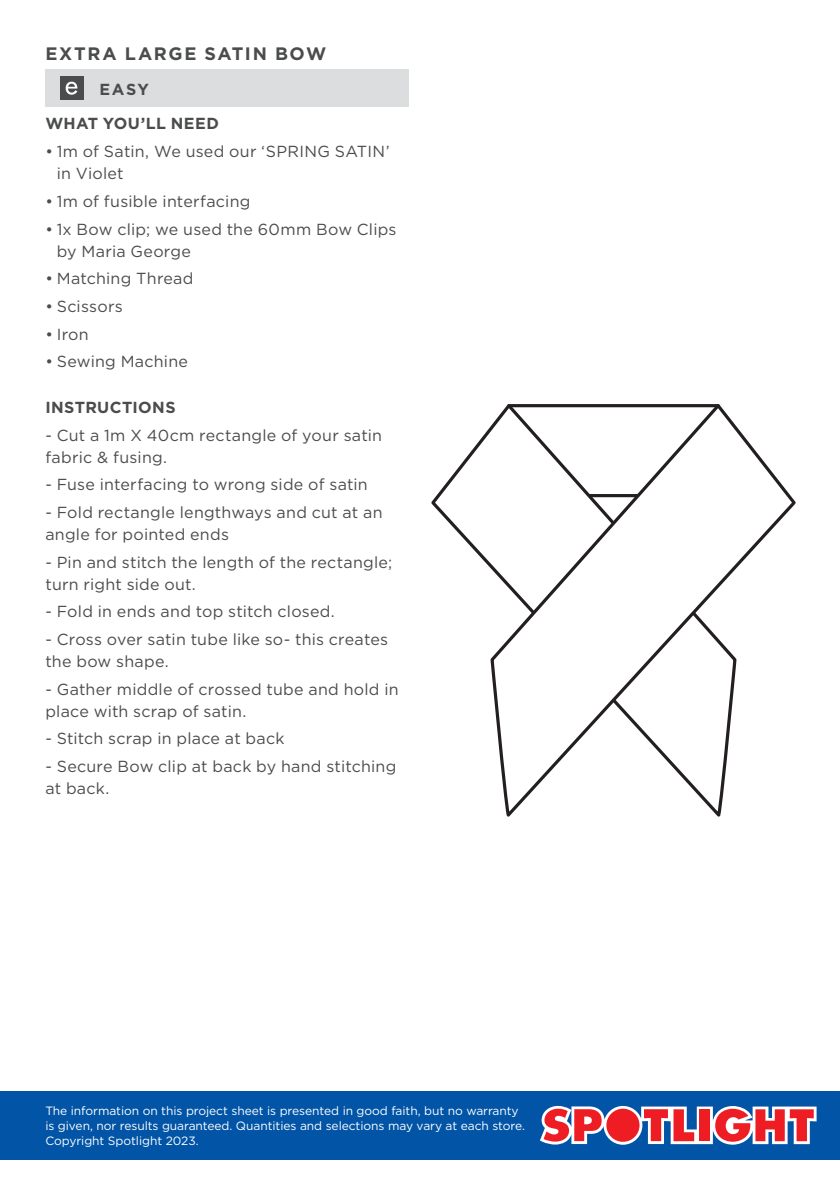
<style>
.page{position:relative;width:840px;height:1191px;background:#fff}
.page>*{position:absolute;margin:0;border:0;box-sizing:border-box;transform-origin:0 0}
.COPY{font:700 18px "Gotham";letter-spacing:.09em;color:#4b4c4d}
.COPY-2{font:16px/22px "Gotham";letter-spacing:.015em;color:#4b4c4d}
.COPY-3{font:700 16px "Gotham";letter-spacing:.025em;color:#4b4c4d}
.t1{font:12px/15px "Gotham";letter-spacing:-.005em;color:#fff}
</style>
<div class="page">
<div style="left:0;top:1090px;width:839px;height:69px;background:#0154a6"></div>
<svg style="left:540px;top:1106px;width:276px;height:38px;background:#c77183"></svg>
<div style="left:45px;top:69px;width:363px;height:38px;background:#dcdddf"></div>
<div style="left:60px;top:76px;width:23px;height:24px;background:#4b4c4d"></div>
<svg style="left:66px;top:82px;width:11px;height:13px"></svg>
<svg style="left:431px;top:430px;width:57px;height:135px"></svg>
<svg style="left:488px;top:404px;width:308px;height:413px"></svg>
<p class="COPY" style="left:45px;top:41px;width:282px">EXTRA LARGE SATIN BOW</p>
<p class="COPY-3" style="left:99px;top:78px;width:51px">EASY</p>
<p class="COPY-3" style="left:45px;top:113px;width:175px">WHAT YOU’LL NEED</p>
<p class="COPY-2" style="left:57px;top:140px;width:334px;text-indent:-11px">• 1m of Satin, We used our ‘SPRING SATIN’ in Violet</p>
<p class="COPY-2" style="left:45px;top:190px;width:206px">• 1m of fusible interfacing</p>
<p class="COPY-2" style="left:57px;top:217px;width:341px;text-indent:-11px">• 1x Bow clip; we used the 60mm Bow Clips by Maria George</p>
<p class="COPY-2" style="left:45px;top:267px;width:149px">• Matching Thread</p>
<p class="COPY-2" style="left:45px;top:295px;width:79px">• Scissors</p>
<p class="COPY-2" style="left:45px;top:322px;width:45px">• Iron</p>
<p class="COPY-2" style="left:45px;top:350px;width:144px">• Sewing Machine</p>
<p class="COPY-3" style="left:45px;top:397px;width:132px">INSTRUCTIONS</p>
<p class="COPY-2" style="left:45px;top:423px;width:338px">- Cut a 1m X 40cm rectangle of your satin fabric &amp; fusing.</p>
<p class="COPY-2" style="left:45px;top:473px;width:324px">- Fuse interfacing to wrong side of satin</p>
<p class="COPY-2" style="left:45px;top:501px;width:338px">- Fold rectangle lengthways and cut at an angle for pointed ends</p>
<p class="COPY-2" style="left:45px;top:550px;width:348px">- Pin and stitch the length of the rectangle; turn right side out.</p>
<p class="COPY-2" style="left:45px;top:600px;width:291px">- Fold in ends and top stitch closed.</p>
<p class="COPY-2" style="left:45px;top:628px;width:344px">- Cross over satin tube like so- this creates the bow shape.</p>
<p class="COPY-2" style="left:45px;top:677px;width:354px">- Gather middle of crossed tube and hold in place with scrap of satin.</p>
<p class="COPY-2" style="left:45px;top:727px;width:240px">- Stitch scrap in place at back</p>
<p class="COPY-2" style="left:45px;top:755px;width:352px">- Secure Bow clip at back by hand stitching at back.</p>
<p class="t1" style="left:45px;top:1103px;width:481px">The information on this project sheet is presented in good faith, but no warranty is given, nor results guaranteed. Quantities and selections may vary at each store.<br>Copyright Spotlight 2023.</p>
</div>
